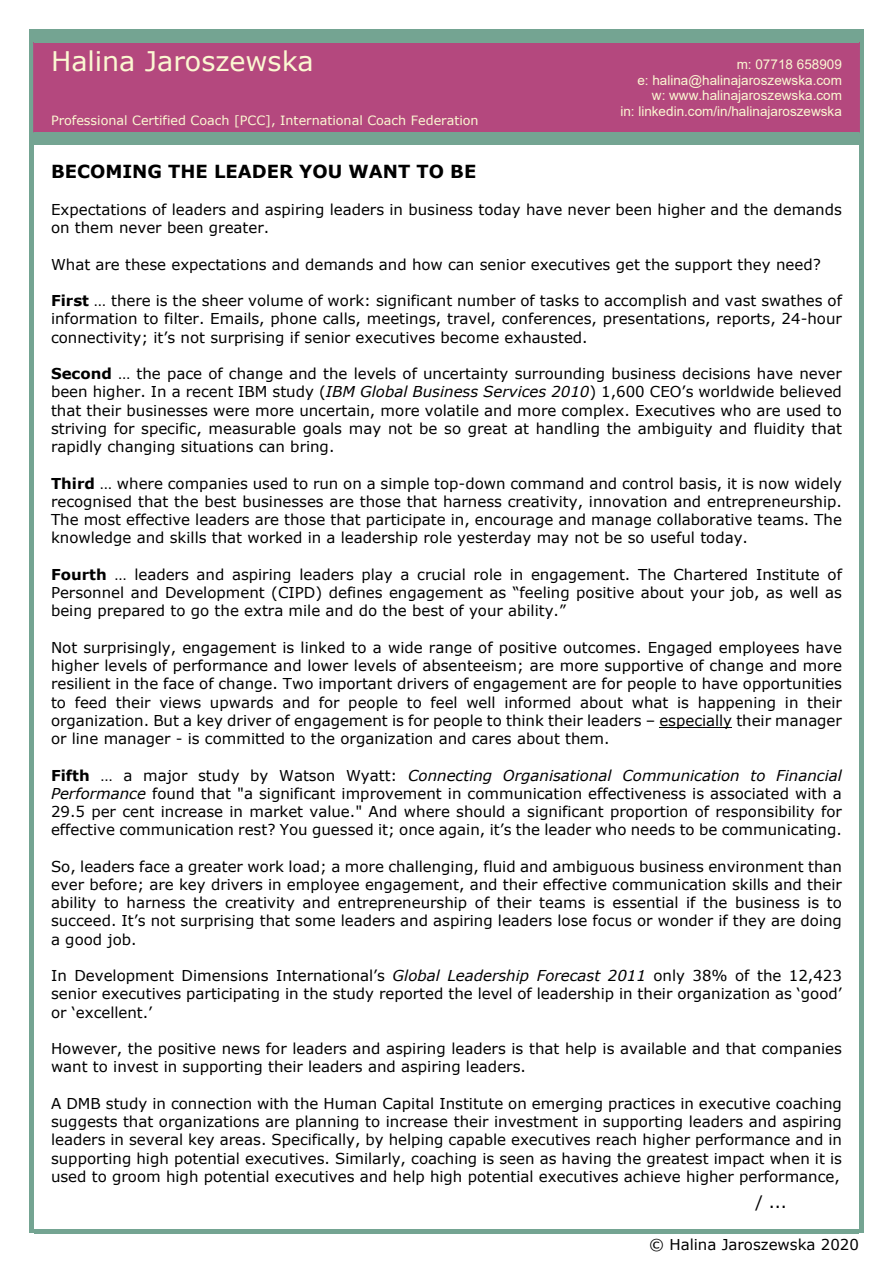
<style>
.page{position:relative;width:893px;height:1263px;background:#fff}
.page>*{position:absolute;margin:0;border:0;box-sizing:border-box;transform-origin:0 0}
.t1{font:27px "Verdana";color:#fbf8d2}
.t2{font:700 18px "Verdana";color:#000}
.t3{font:16.5px "Verdana";color:#000}
.t4{font:15px/18.3px "Verdana";color:#000;text-align:justify}
.t5{font:13.5px/15.5px "Arial";color:#fbf8d2;text-align:right}
.t6{font:12.75px "Verdana";color:#fbf8d2}
.s1{font-weight:700}
.s2{font-style:italic}
</style>
<div class="page">
<hr style="left:859px;top:30px;width:4px;height:1203px;background:#74a492">
<hr style="left:30px;top:30px;width:4px;height:1203px;background:#74a492">
<hr style="left:34px;top:1229px;width:825px;height:4px;background:#74a492">
<div style="left:34px;top:43px;width:825px;height:89px;background:#b4487e"></div>
<div style="left:34px;top:132px;width:825px;height:13px;background:#74a492"></div>
<div style="left:34px;top:30px;width:825px;height:13px;background:#74a492"></div>
<hr style="left:659px;top:727px;width:73px;height:1px;background:#000">
<h1 class="t1" style="left:51px;top:51px;width:264px">Halina Jaroszewska</h1>
<p class="t6" style="left:51px;top:115px;width:429px">Professional Certified Coach [PCC], International Coach Federation</p>
<p class="t5" style="left:620px;top:58px;width:223px">m: 07718 658909<br>e: halina@halinajaroszewska.com<br>w: www.halinajaroszewska.com<br>in: linkedin.com/in/halinajaroszewska</p>
<p class="t2" style="left:51px;top:164px;width:427px">BECOMING THE LEADER YOU WANT TO BE</p>
<p class="t4" style="left:51px;top:202px;width:792px">Expectations of leaders and aspiring leaders in business today have never been higher and the demands on them never been greater.</p>
<p class="t4" style="left:51px;top:256px;width:771px">What are these expectations and demands and how can senior executives get the support they need?</p>
<p class="t4" style="left:51px;top:293px;width:792px"><span class="s1">First</span> … there is the sheer volume of work: significant number of tasks to accomplish and vast swathes of information to filter. Emails, phone calls, meetings, travel, conferences, presentations, reports, 24-hour connectivity; it’s not surprising if senior executives become exhausted.</p>
<p class="t4" style="left:51px;top:366px;width:792px"><span class="s1">Second</span> … the pace of change and the levels of uncertainty surrounding business decisions have never been higher. In a recent IBM study (<span class="s2">IBM Global Business Services 2010</span>) 1,600 CEO’s worldwide believed that their businesses were more uncertain, more volatile and more complex. Executives who are used to striving for specific, measurable goals may not be so great at handling the ambiguity and fluidity that rapidly changing situations can bring.</p>
<p class="t4" style="left:51px;top:475px;width:792px"><span class="s1">Third</span> … where companies used to run on a simple top-down command and control basis, it is now widely recognised that the best businesses are those that harness creativity, innovation and entrepreneurship.<br>The most effective leaders are those that participate in, encourage and manage collaborative teams. The knowledge and skills that worked in a leadership role yesterday may not be so useful today.</p>
<p class="t4" style="left:51px;top:566px;width:792px"><span class="s1">Fourth</span> … leaders and aspiring leaders play a crucial role in engagement. The Chartered Institute of Personnel and Development (CIPD) defines engagement as “feeling positive about your job, as well as being prepared to go the extra mile and do the best of your ability.”</p>
<p class="t4" style="left:51px;top:639px;width:792px">Not surprisingly, engagement is linked to a wide range of positive outcomes. Engaged employees have higher levels of performance and lower levels of absenteeism; are more supportive of change and more resilient in the face of change. Two important drivers of engagement are for people to have opportunities to feed their views upwards and for people to feel well informed about what is happening in their organization. But a key driver of engagement is for people to think their leaders – especially their manager or line manager - is committed to the organization and cares about them.</p>
<p class="t4" style="left:51px;top:767px;width:792px"><span class="s1">Fifth</span> … a major study by Watson Wyatt: <span class="s2">Connecting Organisational Communication to Financial Performance</span> found that "a significant improvement in communication effectiveness is associated with a 29.5 per cent increase in market value." And where should a significant proportion of responsibility for effective communication rest? You guessed it; once again, it’s the leader who needs to be communicating.</p>
<p class="t4" style="left:51px;top:858px;width:792px">So, leaders face a greater work load; a more challenging, fluid and ambiguous business environment than ever before; are key drivers in employee engagement, and their effective communication skills and their ability to harness the creativity and entrepreneurship of their teams is essential if the business is to succeed. It’s not surprising that some leaders and aspiring leaders lose focus or wonder if they are doing a good job.</p>
<p class="t4" style="left:51px;top:968px;width:792px">In Development Dimensions International’s <span class="s2">Global Leadership Forecast 2011</span> only 38% of the 12,423 senior executives participating in the study reported the level of leadership in their organization as ‘good’ or ‘excellent.’</p>
<p class="t4" style="left:51px;top:1041px;width:792px">However, the positive news for leaders and aspiring leaders is that help is available and that companies want to invest in supporting their leaders and aspiring leaders.</p>
<p class="t4" style="left:51px;top:1095px;width:792px">A DMB study in connection with the Human Capital Institute on emerging practices in executive coaching suggests that organizations are planning to increase their investment in supporting leaders and aspiring leaders in several key areas. Specifically, by helping capable executives reach higher performance and in supporting high potential executives. Similarly, coaching is seen as having the greatest impact when it is used to groom high potential executives and help high potential executives achieve higher performance,</p>
<p class="t3" style="left:755px;top:1195px;width:33px">/ ...</p>
<p class="t4" style="left:649px;top:1236px;width:211px">© Halina Jaroszewska 2020</p>
</div>
